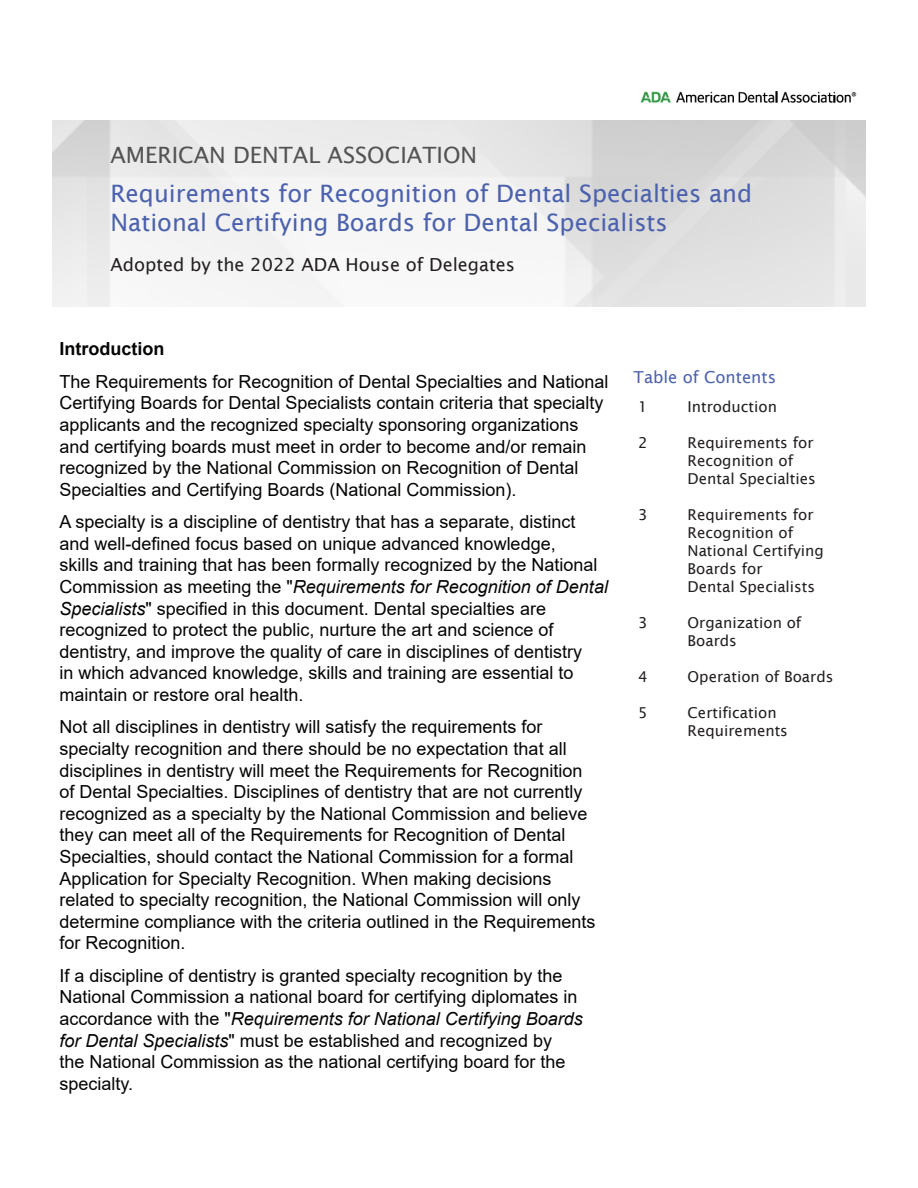
<style>
.page{position:relative;width:918px;height:1188px;background:#fff}
.page>*{position:absolute;margin:0;border:0;box-sizing:border-box;transform-origin:0 0}
.t1{font:24px/28.8px "Lucida Sans";color:#4b61ad}
.t2{font:22.5px "Lucida Sans";color:#535355}
.t3{font:18px/21.6px "Arial";color:#040503}
.t4{font:18px "Lucida Sans";color:#231f20}
.t5{font:16.5px "Lucida Sans";color:#4b61ad}
.t6{font:15px/18px "Lucida Sans";color:#231f20}
.s1{font-weight:700}
.s2{font-style:italic}
</style>
<div class="page">
<img style="left:640px;top:91px;width:217px;height:12px">
<p class="t2" style="left:110px;top:142px;width:368px">AMERICAN DENTAL ASSOCIATION</p>
<p class="t1" style="left:110px;top:179px;width:643px">Requirements for Recognition of Dental Specialties and<br>National Certifying Boards for Dental Specialists</p>
<p class="t4" style="left:110px;top:254px;width:406px">Adopted by the 2022 ADA House of Delegates</p>
<p class="t3" style="left:59px;top:333px;width:551px;line-height:32.4px"><span class="s1">Introduction<br></span>The Requirements for Recognition of Dental Specialties and National</p>
<p class="t3" style="left:59px;top:392px;width:546px">Certifying Boards for Dental Specialists contain criteria that specialty applicants and the recognized specialty sponsoring organizations and certifying boards must meet in order to become and/or remain recognized by the National Commission on Recognition of Dental Specialties and Certifying Boards (National Commission).</p>
<p class="t3" style="left:59px;top:511px;width:550px">A specialty is a discipline of dentistry that has a separate, distinct and well-defined focus based on unique advanced knowledge,<br>skills and training that has been formally recognized by the National Commission as meeting the "<span class="s2">Requirements for Recognition of Dental Specialists</span>" specified in this document. Dental specialties are recognized to protect the public, nurture the art and science of dentistry, and improve the quality of care in disciplines of dentistry<br>in which advanced knowledge, skills and training are essential to maintain or restore oral health.</p>
<p class="t3" style="left:59px;top:716px;width:538px">Not all disciplines in dentistry will satisfy the requirements for specialty recognition and there should be no expectation that all disciplines in dentistry will meet the Requirements for Recognition of Dental Specialties. Disciplines of dentistry that are not currently recognized as a specialty by the National Commission and believe they can meet all of the Requirements for Recognition of Dental Specialties, should contact the National Commission for a formal Application for Specialty Recognition. When making decisions related to specialty recognition, the National Commission will only determine compliance with the criteria outlined in the Requirements for Recognition.</p>
<p class="t3" style="left:59px;top:965px;width:525px">If a discipline of dentistry is granted specialty recognition by the National Commission a national board for certifying diplomates in accordance with the "<span class="s2">Requirements for National Certifying Boards for Dental Specialists</span>" must be established and recognized by<br>the National Commission as the national certifying board for the specialty.</p>
<p class="t5" style="left:634px;top:368px;width:144px">Table of Contents</p>
<p class="t6" style="left:638px;top:397px;width:11px">1</p>
<p class="t6" style="left:688px;top:397px;width:91px">Introduction</p>
<p class="t6" style="left:638px;top:433px;width:11px">2</p>
<p class="t6" style="left:688px;top:433px;width:127px">Requirements for</p>
<p class="t6" style="left:688px;top:451px;width:130px">Recognition of<br>Dental Specialties</p>
<p class="t6" style="left:638px;top:505px;width:11px">3</p>
<p class="t6" style="left:688px;top:505px;width:127px">Requirements for</p>
<p class="t6" style="left:688px;top:523px;width:138px">Recognition of<br>National Certifying</p>
<p class="t6" style="left:688px;top:559px;width:76px">Boards for</p>
<p class="t6" style="left:688px;top:577px;width:129px">Dental Specialists</p>
<p class="t6" style="left:638px;top:613px;width:11px">3</p>
<p class="t6" style="left:688px;top:613px;width:115px">Organization of<br>Boards</p>
<p class="t6" style="left:638px;top:667px;width:11px">4</p>
<p class="t6" style="left:688px;top:667px;width:147px">Operation of Boards</p>
<p class="t6" style="left:638px;top:703px;width:11px">5</p>
<p class="t6" style="left:688px;top:703px;width:102px">Certification<br>Requirements</p>
</div>
